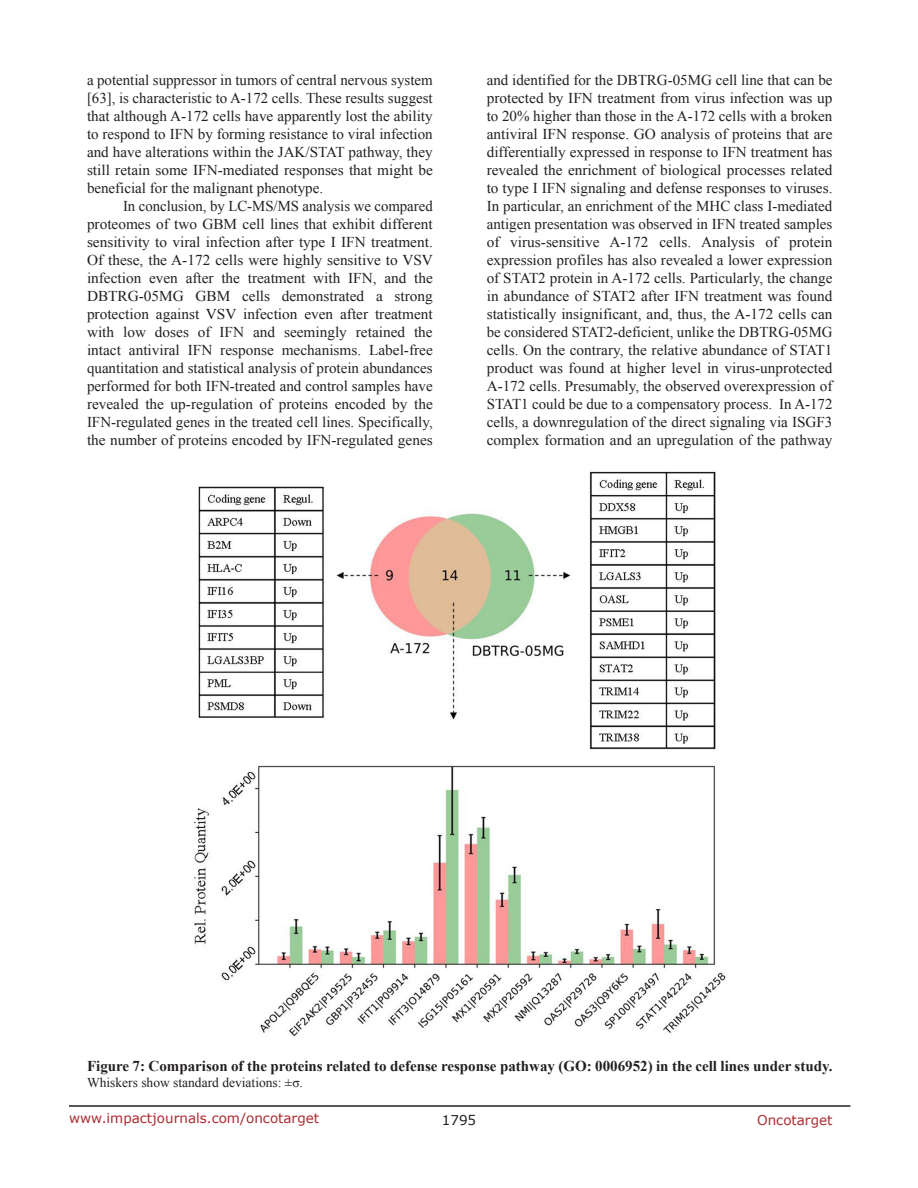
<style>
.page{position:relative;width:918px;height:1188px;background:#fff}
.page>*{position:absolute;margin:0;border:0;box-sizing:border-box;transform-origin:0 0}
.BodyText{font:15px/18px "Times New Roman";color:#231f20;text-align:justify}
.FigureText{font:700 15px "Times New Roman";color:#231f20}
.t1{font:13.5px "Verdana";color:#ac2b31}
.FigureText-2{font:13.5px "Times New Roman";color:#231f20}
.t2{font:13.5px "Verdana";color:#231f20}
</style>
<div class="page">
<hr style="left:69px;top:1105px;width:781px;height:2px;background:#231f20">
<img style="left:194px;top:471px;width:532px;height:566px">
<p class="BodyText" style="left:87px;top:71px;width:347px">a potential suppressor in tumors of central nervous system [63], is characteristic to A-172 cells. These results suggest that although A-172 cells have apparently lost the ability to respond to IFN by forming resistance to viral infection and have alterations within the JAK/STAT pathway, they still retain some IFN-mediated responses that might be beneficial for the malignant phenotype.</p>
<p class="BodyText" style="left:87px;top:197px;width:348px;text-indent:36px">In conclusion, by LC-MS/MS analysis we compared proteomes of two GBM cell lines that exhibit different sensitivity to viral infection after type I IFN treatment.<br>Of these, the A-172 cells were highly sensitive to VSV infection even after the treatment with IFN, and the DBTRG-05MG GBM cells demonstrated a strong protection against VSV infection even after treatment with low doses of IFN and seemingly retained the intact antiviral IFN response mechanisms. Label-free quantitation and statistical analysis of protein abundances performed for both IFN-treated and control samples have revealed the up-regulation of proteins encoded by the IFN-regulated genes in the treated cell lines. Specifically, the number of proteins encoded by IFN-regulated genes</p>
<p class="BodyText" style="left:487px;top:71px;width:347px">and identified for the DBTRG-05MG cell line that can be protected by IFN treatment from virus infection was up to 20% higher than those in the A-172 cells with a broken antiviral IFN response. GO analysis of proteins that are differentially expressed in response to IFN treatment has revealed the enrichment of biological processes related to type I IFN signaling and defense responses to viruses.<br>In particular, an enrichment of the MHC class I-mediated antigen presentation was observed in IFN treated samples of virus-sensitive A-172 cells. Analysis of protein expression profiles has also revealed a lower expression of STAT2 protein in A-172 cells. Particularly, the change in abundance of STAT2 after IFN treatment was found statistically insignificant, and, thus, the A-172 cells can be considered STAT2-deficient, unlike the DBTRG-05MG cells. On the contrary, the relative abundance of STAT1 product was found at higher level in virus-unprotected A-172 cells. Presumably, the observed overexpression of STAT1 could be due to a compensatory process. In A-172 cells, a downregulation of the direct signaling via ISGF3 complex formation and an upregulation of the pathway</p>
<p class="FigureText" style="left:87px;top:1055px;width:747px">Figure 7: Comparison of the proteins related to defense response pathway (GO: 0006952) in the cell lines under study.</p>
<p class="FigureText-2" style="left:87px;top:1073px;width:218px">Whiskers show standard deviations: ±σ.</p>
<p class="t1" style="left:69px;top:1109px;width:252px">www.impactjournals.com/oncotarget</p>
<p class="t2" style="left:442px;top:1111px;width:36px">1795</p>
<p class="t1" style="left:757px;top:1111px;width:77px">Oncotarget</p>
</div>
